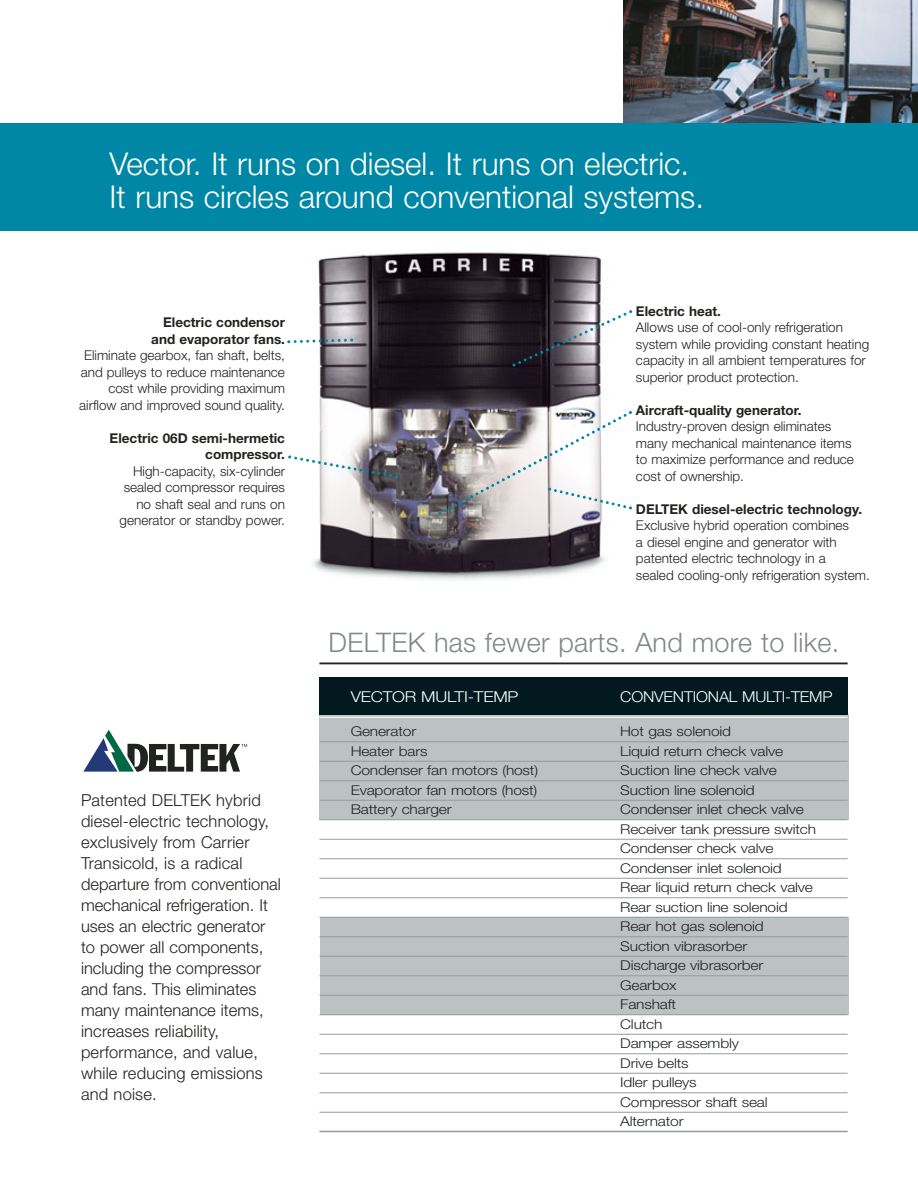
<style>
.page{position:relative;width:918px;height:1188px;background:#fff}
.page>*{position:absolute;margin:0;border:0;box-sizing:border-box;transform-origin:0 0}
.t1{font:300 31.5px/33px "Helvetica Neue";color:#fff}
.t2{font:300 27px "Helvetica Neue";letter-spacing:.01em;color:#818888}
.t3{font:300 16.5px/21px "Helvetica Neue";color:#20231e}
.t4{font:300 15px "Helvetica Neue";letter-spacing:-.01em;color:#fff;scale:1.07 1}
.t5{font:300 15px "Helvetica Neue";letter-spacing:-.01em;color:#fff;scale:1.15 1}
.t6{font:300 13.5px/16.5px "Helvetica Neue";color:#20231e}
.t7{font:300 13.5px/19.5px "Helvetica Neue";color:#20231e;scale:1.15 1}
.t8{font:700 13.5px/16.5px "Helvetica Neue";color:#20231e;text-align:right}
</style>
<div class="page">
<img style="left:623px;top:0;width:295px;height:123px">
<div style="left:0;top:123px;width:918px;height:108px;background:#0087a5"></div>
<img style="left:312px;top:252px;width:293px;height:328px">
<div style="left:320px;top:917px;width:528px;height:98px;background:#bcc1c2"></div>
<div style="left:319px;top:715px;width:529px;height:105px;background:#bcc1c2"></div>
<hr style="left:319px;top:663px;width:529px;height:1px;background:#20231e">
<div style="left:319px;top:677px;width:529px;height:38px;background:#021920"></div>
<svg style="left:288px;top:454px;width:110px;height:26px"></svg>
<svg style="left:512px;top:308px;width:121px;height:60px"></svg>
<svg style="left:287px;top:337px;width:68px;height:8px"></svg>
<svg style="left:438px;top:408px;width:194px;height:108px"></svg>
<hr style="left:319px;top:717px;width:529px;height:1px;background:#fff">
<hr style="left:319px;top:741px;width:529px;height:1px;background:#959c9d">
<hr style="left:319px;top:761px;width:529px;height:1px;background:#959c9d">
<hr style="left:319px;top:780px;width:529px;height:1px;background:#959c9d">
<hr style="left:319px;top:800px;width:529px;height:1px;background:#959c9d">
<hr style="left:319px;top:819px;width:529px;height:1px;background:#959c9d">
<hr style="left:319px;top:839px;width:529px;height:1px;background:#959c9d">
<hr style="left:319px;top:858px;width:529px;height:1px;background:#959c9d">
<hr style="left:319px;top:878px;width:529px;height:1px;background:#959c9d">
<hr style="left:319px;top:897px;width:529px;height:1px;background:#959c9d">
<hr style="left:319px;top:917px;width:529px;height:1px;background:#959c9d">
<hr style="left:319px;top:936px;width:529px;height:1px;background:#959c9d">
<hr style="left:319px;top:956px;width:529px;height:1px;background:#959c9d">
<hr style="left:319px;top:975px;width:529px;height:1px;background:#959c9d">
<hr style="left:319px;top:995px;width:529px;height:1px;background:#959c9d">
<hr style="left:319px;top:1014px;width:529px;height:1px;background:#959c9d">
<hr style="left:319px;top:1034px;width:529px;height:1px;background:#959c9d">
<hr style="left:319px;top:1053px;width:529px;height:1px;background:#959c9d">
<hr style="left:319px;top:1073px;width:529px;height:1px;background:#959c9d">
<hr style="left:319px;top:1092px;width:529px;height:1px;background:#959c9d">
<hr style="left:319px;top:1112px;width:529px;height:1px;background:#959c9d">
<hr style="left:319px;top:1131px;width:529px;height:1px;background:#959c9d">
<svg style="left:83px;top:730px;width:164px;height:42px"></svg>
<h1 class="t1" style="left:110px;top:150px;width:596px">Vector. It runs on diesel. It runs on electric.<br>It runs circles around conventional systems.</h1>
<p class="t8" style="left:151px;top:316px;width:135px">Electric condensor and evaporator fans.</p>
<p class="t6" style="left:79px;top:349px;width:207px;text-align:right">Eliminate gearbox, fan shaft, belts, and pulleys to reduce maintenance cost while providing maximum airflow and improved sound quality.</p>
<p class="t8" style="left:110px;top:431px;width:177px">Electric 06D semi-hermetic compressor.</p>
<p class="t6" style="left:120px;top:464px;width:167px;text-align:right">High-capacity, six-cylinder sealed compressor requires no shaft seal and runs on generator or standby power.</p>
<p class="t3" style="left:81px;top:791px;width:201px">Patented DELTEK hybrid diesel-electric technology, exclusively from Carrier<br>Transicold, is a radical departure from conventional mechanical refrigeration. It uses an electric generator to power all components, including the compressor and fans. This eliminates many maintenance items, increases reliability, performance, and value, while reducing emissions and noise.</p>
<p class="t8" style="left:636px;top:304px;width:87px">Electric heat.</p>
<p class="t6" style="left:636px;top:321px;width:235px">Allows use of cool-only refrigeration system while providing constant heating capacity in all ambient temperatures for superior product protection.</p>
<p class="t8" style="left:636px;top:403px;width:167px">Aircraft-quality generator.</p>
<p class="t6" style="left:636px;top:420px;width:219px">Industry-proven design eliminates many mechanical maintenance items to maximize performance and reduce cost of ownership.</p>
<p class="t8" style="left:636px;top:502px;width:228px">DELTEK diesel-electric technology.</p>
<p class="t6" style="left:636px;top:519px;width:235px">Exclusive hybrid operation combines<br>a diesel engine and generator with patented electric technology in a<br>sealed cooling-only refrigeration system.</p>
<h2 class="t2" style="left:329px;top:632px;width:512px">DELTEK has fewer parts. And more to like.</h2>
<p class="t5" style="left:351px;top:692px;width:147px">VECTOR MULTI-TEMP</p>
<p class="t4" style="left:620px;top:692px;width:200px">CONVENTIONAL MULTI-TEMP</p>
<p class="t7" style="left:351px;top:723px;width:59px">Generator</p>
<p class="t7" style="left:620px;top:723px;width:98px">Hot gas solenoid</p>
<p class="t7" style="left:351px;top:742px;width:68px">Heater bars</p>
<p class="t7" style="left:620px;top:742px;width:143px">Liquid return check valve</p>
<p class="t7" style="left:351px;top:762px;width:164px">Condenser fan motors (host)</p>
<p class="t7" style="left:620px;top:762px;width:138px">Suction line check valve</p>
<p class="t7" style="left:351px;top:781px;width:164px">Evaporator fan motors (host)</p>
<p class="t7" style="left:620px;top:781px;width:118px">Suction line solenoid</p>
<p class="t7" style="left:351px;top:801px;width:89px">Battery charger</p>
<p class="t7" style="left:620px;top:801px;width:172px">Condenser inlet check valve<br>Receiver tank pressure switch<br>Condenser check valve<br>Condenser inlet solenoid<br>Rear liquid return check valve<br>Rear suction line solenoid<br>Rear hot gas solenoid<br>Suction vibrasorber<br>Discharge vibrasorber<br>Gearbox<br>Fanshaft<br>Clutch<br>Damper assembly<br>Drive belts<br>Idler pulleys<br>Compressor shaft seal<br>Alternator</p>
</div>
